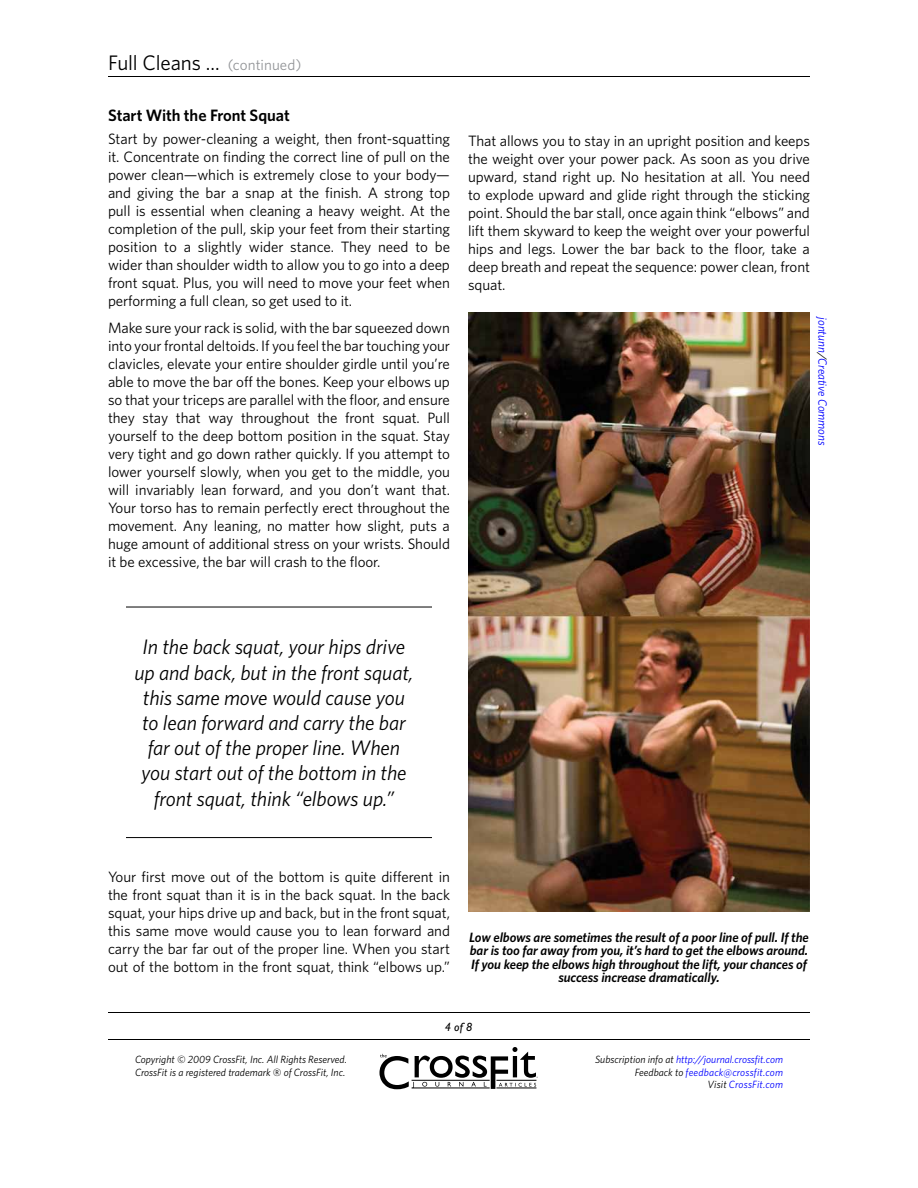
<style>
.page{position:relative;width:918px;height:1188px;background:#fff}
.page>*{position:absolute;margin:0;border:0;box-sizing:border-box;transform-origin:0 0}
.t1{font:italic 21px/25.2px "Whitney HTF";letter-spacing:-.005em;color:#000;text-align:center}
.t2{font:21px "Whitney HTF";letter-spacing:-.01em;color:#000}
.t3{font:600 16.5px "Whitney HTF";letter-spacing:-.005em;color:#000}
.t4{font:15px/18px "Whitney HTF";letter-spacing:-.005em;color:#000;text-align:justify}
.t5{font:italic 600 13.5px/13.5px "Whitney HTF";letter-spacing:-.005em;color:#000;text-align:center}
.t6{font:italic 12px "Whitney HTF";letter-spacing:-.005em;color:#00f}
.t7{font:italic 12px "Gill Sans";color:#000}
.t8{font:italic 10.5px/12.6px "Whitney HTF";color:#00f;text-align:right}
.t9{font:italic 10.5px/12.6px "Whitney HTF";color:#000}
.s1{font-size:15px;color:#939598}
.s2{color:#000}
</style>
<div class="page">
<svg style="left:379px;top:1047px;width:159px;height:42px"></svg>
<hr style="left:108px;top:1012px;width:702px;height:1px;background:#000">
<hr style="left:108px;top:1039px;width:702px;height:1px;background:#000">
<hr style="left:108px;top:76px;width:702px;height:1px;background:#000">
<hr style="left:126px;top:607px;width:306px;height:1px;background:#000">
<hr style="left:126px;top:837px;width:306px;height:1px;background:#000">
<img style="left:468px;top:313px;width:342px;height:599px">
<h1 class="t2" style="left:108px;top:50px;width:195px">Full Cleans ... <span class="s1">(continued)</span></h1>
<p class="t3" style="left:108px;top:105px;width:183px">Start With the Front Squat</p>
<p class="t4" style="left:108px;top:129px;width:344px">Start by power-cleaning a weight, then front-squatting it. Concentrate on finding the correct line of pull on the power clean—which is extremely close to your body— and giving the bar a snap at the finish. A strong top pull is essential when cleaning a heavy weight. At the completion of the pull, skip your feet from their starting position to a slightly wider stance. They need to be wider than shoulder width to allow you to go into a deep front squat. Plus, you will need to move your feet when performing a full clean, so get used to it.</p>
<p class="t4" style="left:108px;top:318px;width:344px">Make sure your rack is solid, with the bar squeezed down into your frontal deltoids. If you feel the bar touching your clavicles, elevate your entire shoulder girdle until you’re able to move the bar off the bones. Keep your elbows up so that your triceps are parallel with the floor, and ensure they stay that way throughout the front squat. Pull yourself to the deep bottom position in the squat. Stay very tight and go down rather quickly. If you attempt to lower yourself slowly, when you get to the middle, you will invariably lean forward, and you don’t want that.<br>Your torso has to remain perfectly erect throughout the movement. Any leaning, no matter how slight, puts a huge amount of additional stress on your wrists. Should it be excessive, the bar will crash to the floor.</p>
<p class="t4" style="left:468px;top:131px;width:344px">That allows you to stay in an upright position and keeps the weight over your power pack. As soon as you drive upward, stand right up. No hesitation at all. You need to explode upward and glide right through the sticking point. Should the bar stall, once again think “elbows” and lift them skyward to keep the weight over your powerful hips and legs. Lower the bar back to the floor, take a deep breath and repeat the sequence: power clean, front squat.</p>
<p class="t6" style="left:830px;top:317px;width:130px;rotate:90deg">jontunn<span class="s2">/</span>Creative Commons</p>
<h1 class="t1" style="left:134px;top:634px;width:281px">In the back squat, your hips drive up and back, but in the front squat, this same move would cause you to lean forward and carry the bar far out of the proper line. When you start out of the bottom in the front squat, think “elbows up.”</h1>
<p class="t4" style="left:108px;top:867px;width:344px">Your first move out of the bottom is quite different in the front squat than it is in the back squat. In the back squat, your hips drive up and back, but in the front squat, this same move would cause you to lean forward and carry the bar far out of the proper line. When you start out of the bottom in the front squat, think “elbows up.”</p>
<p class="t5" style="left:469px;top:930px;width:341px">Low elbows are sometimes the result of a poor line of pull. If the bar is too far away from you, it’s hard to get the elbows around.<br>If you keep the elbows high throughout the lift, your chances of success increase dramatically.</p>
<p class="t7" style="left:445px;top:1020px;width:29px">4 of 8</p>
<p class="t9" style="left:135px;top:1053px;width:214px">Copyright © 2009 CrossFit, Inc. All Rights Reserved.<br>CrossFit is a registered trademark ‰ of CrossFit, Inc.</p>
<p class="t8" style="left:595px;top:1053px;width:189px"><span class="s2">Subscription info at</span> http://journal.crossfit.com<br><span class="s2">Feedback to</span> feedback@crossfit.com<br><span class="s2">Visit</span> CrossFit.com</p>
</div>
